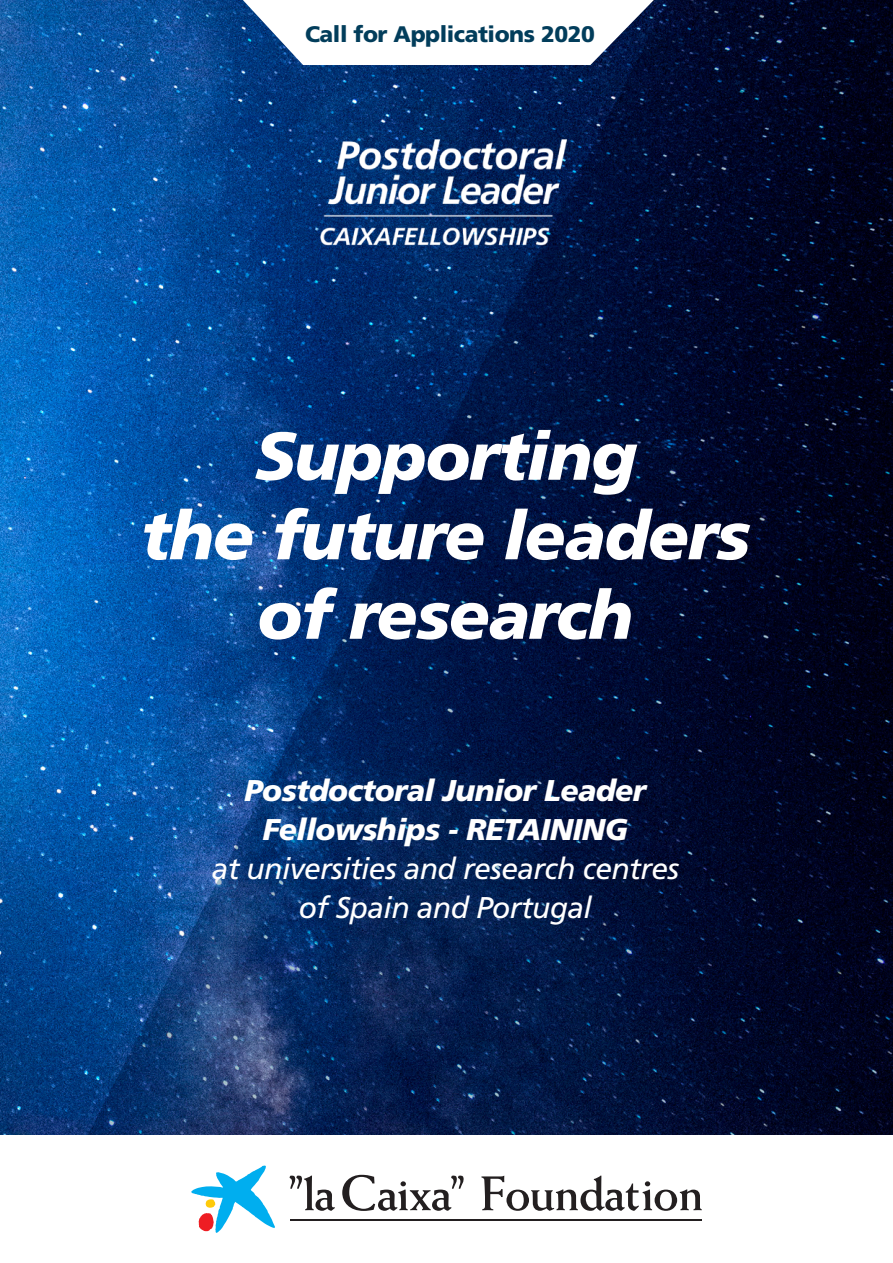
<style>
.page{position:relative;width:893px;height:1263px;background:#fff}
.page>*{position:absolute;margin:0;border:0;box-sizing:border-box;transform-origin:0 0}
.t1{font:italic 900 67.5px/79.5px "Frutiger LT Std";letter-spacing:-.02em;color:#fff;text-align:center}
.t2{font:italic 30px/39px "Frutiger LT Std";letter-spacing:-.02em;color:#fff;text-align:center}
.t3{font:900 22.5px "Frutiger LT Std";letter-spacing:-.02em;color:#023d5b}
.s1{font-weight:900}
</style>
<div class="page">
<img style="left:0;top:0;width:893px;height:1135px">
<svg style="left:191px;top:1165px;width:84px;height:68px"></svg>
<hr style="left:290px;top:1220px;width:412px;height:1px;background:#231f20">
<hr style="left:290px;top:1219px;width:412px;height:1px;background:#231f20">
<svg style="left:289px;top:1175px;width:46px;height:36px"></svg>
<svg style="left:342px;top:1175px;width:122px;height:36px"></svg>
<svg style="left:481px;top:1175px;width:221px;height:36px"></svg>
<svg style="left:243px;top:0;width:411px;height:65px"></svg>
<img style="left:285px;top:119px;width:318px;height:147px">
<p class="t3" style="left:305px;top:21px;width:291px">Call for Applications 2020</p>
<p class="t1" style="left:141px;top:416px;width:611px">Supporting<br>the future leaders of research</p>
<p class="t2" style="left:212px;top:771px;width:469px"><span class="s1">Postdoctoral Junior Leader<br>Fellowships - RETAINING<br></span>at universities and research centres of Spain and Portugal</p>
</div>
